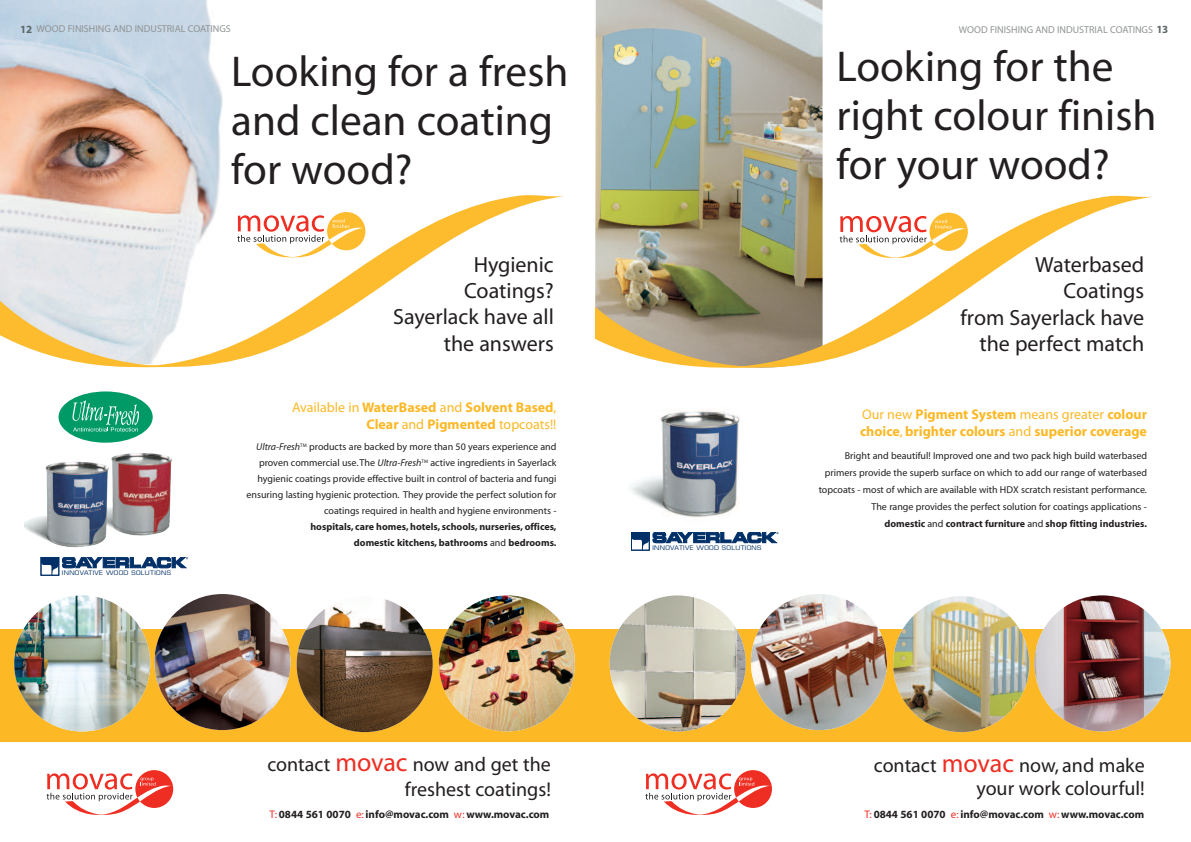
<style>
.page{position:relative;width:1191px;height:842px;background:#fff}
.page>*{position:absolute;margin:0;border:0;box-sizing:border-box;transform-origin:0 0}
.t1{font:43.3px/49px "Myriad";color:#231f20}
.t2{font:22px/26.4px "Myriad";color:#231f20;text-align:right}
.t3{font:20px/25px "Myriad";color:#231f20;text-align:right}
.t4{font:700 14px/17px "Myriad";color:#fcb825;text-align:right}
.t5{font:700 11px "Myriad";color:#231f20}
.t6{font:10px/16px "Myriad";color:#231f20;text-align:right}
.t7{font:700 10px/16px "Myriad";color:#231f20;text-align:right}
.t8{font:10px "Myriad";color:#909394}
.t9{font:6.1px "Eurostile";letter-spacing:.05em;color:#003067;scale:1.1 1}
.s1{font-weight:700;font-size:11px;color:#5c6667}
.s2{font-weight:400}
.s3{font-style:italic}
.s4{font-size:26px;color:#ee2e22}
.s5{font-weight:700}
.s6{font-weight:400;color:#ee2e22}
</style>
<div class="page">
<img style="left:0;top:0;width:223px;height:195px">
<svg style="left:0;top:195px;width:565px;height:173px"></svg>
<div style="left:0;top:629px;width:595px;height:112px;background:#fcb825"></div>
<img style="left:439px;top:595px;width:136px;height:136px;border-radius:50%">
<div style="left:59px;top:391px;width:94px;height:52px;background:#009a67;border-radius:50%"></div>
<svg style="left:72px;top:400px;width:67px;height:32px"></svg>
<img style="left:97px;top:524px;width:70px;height:20px">
<svg style="left:41px;top:557px;width:147px;height:18px"></svg>
<img style="left:14px;top:595px;width:136px;height:136px;border-radius:50%">
<img style="left:297px;top:596px;width:136px;height:136px;border-radius:50%">
<img style="left:154px;top:594px;width:136px;height:136px;border-radius:50%">
<svg style="left:237px;top:212px;width:128px;height:45px"></svg>
<svg style="left:47px;top:770px;width:126px;height:45px"></svg>
<svg style="left:645px;top:770px;width:127px;height:45px"></svg>
<img style="left:595px;top:0;width:227px;height:196px">
<svg style="left:595px;top:196px;width:558px;height:172px"></svg>
<div style="left:595px;top:629px;width:596px;height:112px;background:#fcb825"></div>
<img style="left:1034px;top:595px;width:136px;height:136px;border-radius:50%">
<img style="left:630px;top:409px;width:110px;height:109px">
<svg style="left:631px;top:532px;width:147px;height:18px"></svg>
<img style="left:609px;top:595px;width:137px;height:136px;border-radius:50%">
<img style="left:893px;top:596px;width:136px;height:136px;border-radius:50%">
<img style="left:751px;top:594px;width:136px;height:136px;border-radius:50%">
<svg style="left:839px;top:213px;width:129px;height:45px"></svg>
<p class="t8" style="left:20px;top:25px;width:212px"><span class="s1">12</span> WOOD FINISHING AND INDUSTRIAL COATINGS</p>
<h1 class="t1" style="left:231px;top:51px;width:339px">Looking for a fresh and clean coating for wood?</h1>
<h2 class="t2" style="left:393px;top:253px;width:162px">Hygienic<br>Coatings?<br>Sayerlack have all the answers</h2>
<p class="t9" style="left:62px;top:571px;width:101px">INNOVATIVE WOOD SOLUTIONS</p>
<h3 class="t4" style="left:292px;top:399px;width:266px"><span class="s2">Available in</span> WaterBased <span class="s2">and</span> Solvent Based<span class="s2">,<br></span>Clear <span class="s2">and</span> Pigmented <span class="s2">topcoats!!</span></h3>
<p class="t6" style="left:246px;top:440px;width:311px"><span class="s3">Ultra-Fresh</span><sup>TM</sup> products are backed by more than 50 years experience and proven commercial use.The <span class="s3">Ultra-Fresh</span><sup>TM</sup> active ingredients in Sayerlack hygienic coatings provide effective built in control of bacteria and fungi ensuring lasting hygienic protection. They provide the perfect solution for coatings required in health and hygiene environments -</p>
<p class="t7" style="left:310px;top:520px;width:248px">hospitals, care homes, hotels, schools, nurseries, offices, domestic kitchens, bathrooms <span class="s2">and</span> bedrooms.</p>
<h3 class="t3" style="left:267px;top:754px;width:285px">contact <span class="s4">movac</span> now and get the freshest coatings!</h3>
<p class="t9" style="left:652px;top:546px;width:101px">INNOVATIVE WOOD SOLUTIONS</p>
<p class="t8" style="left:958px;top:26px;width:211px">WOOD FINISHING AND INDUSTRIAL COATINGS <span class="s1">13</span></p>
<h1 class="t1" style="left:836px;top:46px;width:321px">Looking for the right colour finish for your wood?</h1>
<h2 class="t2" style="left:960px;top:253px;width:185px">Waterbased<br>Coatings<br>from Sayerlack have the perfect match</h2>
<h3 class="t4" style="left:860px;top:407px;width:288px;text-align:left"><span class="s2">Our new</span> Pigment System <span class="s2">means greater</span> colour choice<span class="s2">,</span> brighter colours <span class="s2">and</span> superior coverage</h3>
<p class="t6" style="left:818px;top:448px;width:330px;line-height:17px">Bright and beautiful! Improved one and two pack high build waterbased primers provide the superb surface on which to add our range of waterbased topcoats - most of which are available with HDX scratch resistant performance.<br>The range provides the perfect solution for coatings applications -<br><span class="s5">domestic</span> and <span class="s5">contract furniture</span> and <span class="s5">shop fitting industries.</span></p>
<h3 class="t3" style="left:874px;top:756px;width:272px;line-height:23px">contact <span class="s4">movac</span> now, and make your work colourful!</h3>
<p class="t5" style="left:269px;top:811px;width:281px"><span class="s6">T:</span> 0844 561 0070 <span class="s6">e:</span> info@movac.com <span class="s6">w:</span> www.movac.com</p>
<p class="t5" style="left:864px;top:811px;width:281px"><span class="s6">T:</span> 0844 561 0070 <span class="s6">e:</span> info@movac.com <span class="s6">w:</span> www.movac.com</p>
</div>
